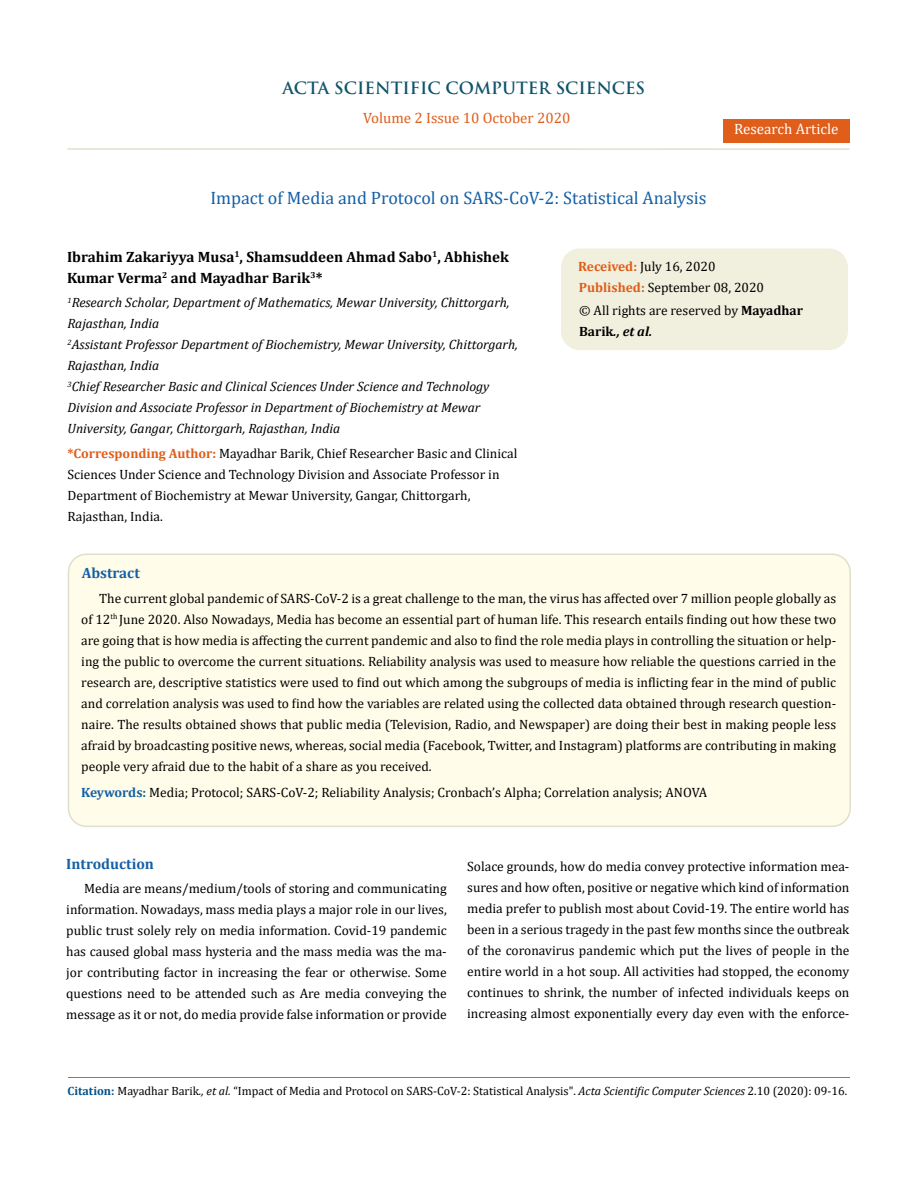
<style>
.page{position:relative;width:917px;height:1188px;background:#fff}
.page>*{position:absolute;margin:0;border:0;box-sizing:border-box;transform-origin:0 0}
.t1{font:18px "Cambria";color:#1560a6}
.t2{font:700 16.5px "Trajan Pro";color:#0e546a}
.t3{font:700 15px/21px "Cambria";color:#000}
.t4{font:15px "Cambria";color:#e05d1a}
.t5{font:700 15px "Cambria";color:#1560a6}
.t6{font:15px "Cambria";color:#fff}
.t7{font:13.5px/21px "Cambria";color:#000}
.t8{font:italic 13.5px/21px "Cambria";color:#000}
.t9{font:12px "Cambria";color:#000}
.s1{font-weight:700;color:#e05d1a}
.s2{font-weight:700}
.s3{font-weight:700;font-style:italic}
.s4{font-weight:700;color:#1560a6}
.s5{font-weight:700;color:#035089}
.s6{font-style:italic}
</style>
<div class="page">
<div style="left:723px;top:119px;width:126px;height:23px;background:#e05d1a"></div>
<div style="left:561px;top:249px;width:286px;height:100px;background:#f1f0de;border-radius:18px"></div>
<div style="left:561px;top:248px;width:286px;height:102px;border:2px solid #f1f0de;border-radius:18px"></div>
<div style="left:68px;top:554px;width:782px;height:272px;background:#fffde9;border-radius:18px"></div>
<div style="left:68px;top:554px;width:782px;height:273px;border:2px solid #e0dfcd;border-radius:18px"></div>
<hr style="left:67px;top:148px;width:782px;height:2px;background:#e0dfcd">
<hr style="left:68px;top:1077px;width:781px;height:1px;background:#e05d1a">
<p class="t2" style="left:282px;top:77px;width:364px">ACTA SCIENTIFIC COMPUTER SCIENCES</p>
<p class="t4" style="left:363px;top:109px;width:209px">Volume 2 Issue 10 October 2020</p>
<h1 class="t1" style="left:210px;top:187px;width:497px">Impact of Media and Protocol on SARS-CoV-2: Statistical Analysis</h1>
<p class="t6" style="left:734px;top:120px;width:106px">Research Article</p>
<p class="t3" style="left:67px;top:246px;width:443px">Ibrahim Zakariyya Musa<sup>1</sup>, Shamsuddeen Ahmad Sabo<sup>1</sup>, Abhishek<br>Kumar Verma<sup>2</sup> and Mayadhar Barik<sup>3</sup>*</p>
<p class="t8" style="left:67px;top:292px;width:452px"><sup>1</sup>Research Scholar, Department of Mathematics, Mewar University, Chittorgarh, Rajasthan, India<br><sup>2</sup>Assistant Professor Department of Biochemistry, Mewar University, Chittorgarh, Rajasthan, India<br><sup>3</sup>Chief Researcher Basic and Clinical Sciences Under Science and Technology Division and Associate Professor in Department of Biochemistry at Mewar University, Gangar, Chittorgarh, Rajasthan, India</p>
<p class="t7" style="left:67px;top:443px;width:451px"><span class="s1">*Corresponding Author:</span> Mayadhar Barik, Chief Researcher Basic and Clinical Sciences Under Science and Technology Division and Associate Professor in Department of Biochemistry at Mewar University, Gangar, Chittorgarh, Rajasthan, India.</p>
<p class="t5" style="left:82px;top:562px;width:60px">Abstract</p>
<p class="t7" style="left:578px;top:255px;width:187px;line-height:21.5px"><span class="s1">Received:</span> July 16, 2020<br><span class="s1">Published:</span> September 08, 2020</p>
<p class="t7" style="left:579px;top:300px;width:225px">© All rights are reserved by <span class="s2">Mayadhar<br>Barik</span><span class="s3">., et al.</span></p>
<p class="t7" style="left:81px;top:588px;width:756px;text-align:justify;text-indent:18px">The current global pandemic of SARS-CoV-2 is a great challenge to the man, the virus has affected over 7 million people globally as of 12<sup>th</sup> June 2020. Also Nowadays, Media has become an essential part of human life. This research entails finding out how these two are going that is how media is affecting the current pandemic and also to find the role media plays in controlling the situation or help&shy;ing the public to overcome the current situations. Reliability analysis was used to measure how reliable the questions carried in the research are, descriptive statistics were used to find out which among the subgroups of media is inflicting fear in the mind of public and correlation analysis was used to find how the variables are related using the collected data obtained through research question&shy;naire. The results obtained shows that public media (Television, Radio, and Newspaper) are doing their best in making people less afraid by broadcasting positive news, whereas, social media (Facebook, Twitter, and Instagram) platforms are contributing in making people very afraid due to the habit of a share as you received.</p>
<p class="t7" style="left:81px;top:781px;width:627px"><span class="s4">Keywords:</span> Media; Protocol; SARS-CoV-2; Reliability Analysis; Cronbach’s Alpha; Correlation analysis; ANOVA</p>
<p class="t5" style="left:66px;top:854px;width:89px">Introduction</p>
<p class="t7" style="left:66px;top:878px;width:382px;text-align:justify;text-indent:18px">Media are means/medium/tools of storing and communicating information. Nowadays, mass media plays a major role in our lives, public trust solely rely on media information. Covid-19 pandemic has caused global mass hysteria and the mass media was the ma&shy;jor contributing factor in increasing the fear or otherwise. Some questions need to be attended such as Are media conveying the message as it or not, do media provide false information or provide</p>
<p class="t7" style="left:467px;top:856px;width:384px;text-align:justify">Solace grounds, how do media convey protective information mea&shy;sures and how often, positive or negative which kind of information media prefer to publish most about Covid-19. The entire world has been in a serious tragedy in the past few months since the outbreak of the coronavirus pandemic which put the lives of people in the entire world in a hot soup. All activities had stopped, the economy continues to shrink, the number of infected individuals keeps on increasing almost exponentially every day even with the enforce-</p>
<p class="t9" style="left:67px;top:1084px;width:781px"><span class="s5">Citation:</span> Mayadhar Barik<span class="s6">., et al.</span> “Impact of Media and Protocol on SARS-CoV-2: Statistical Analysis". <span class="s6">Acta Scientific Computer Sciences</span> 2.10 (2020): 09-16.</p>
</div>
